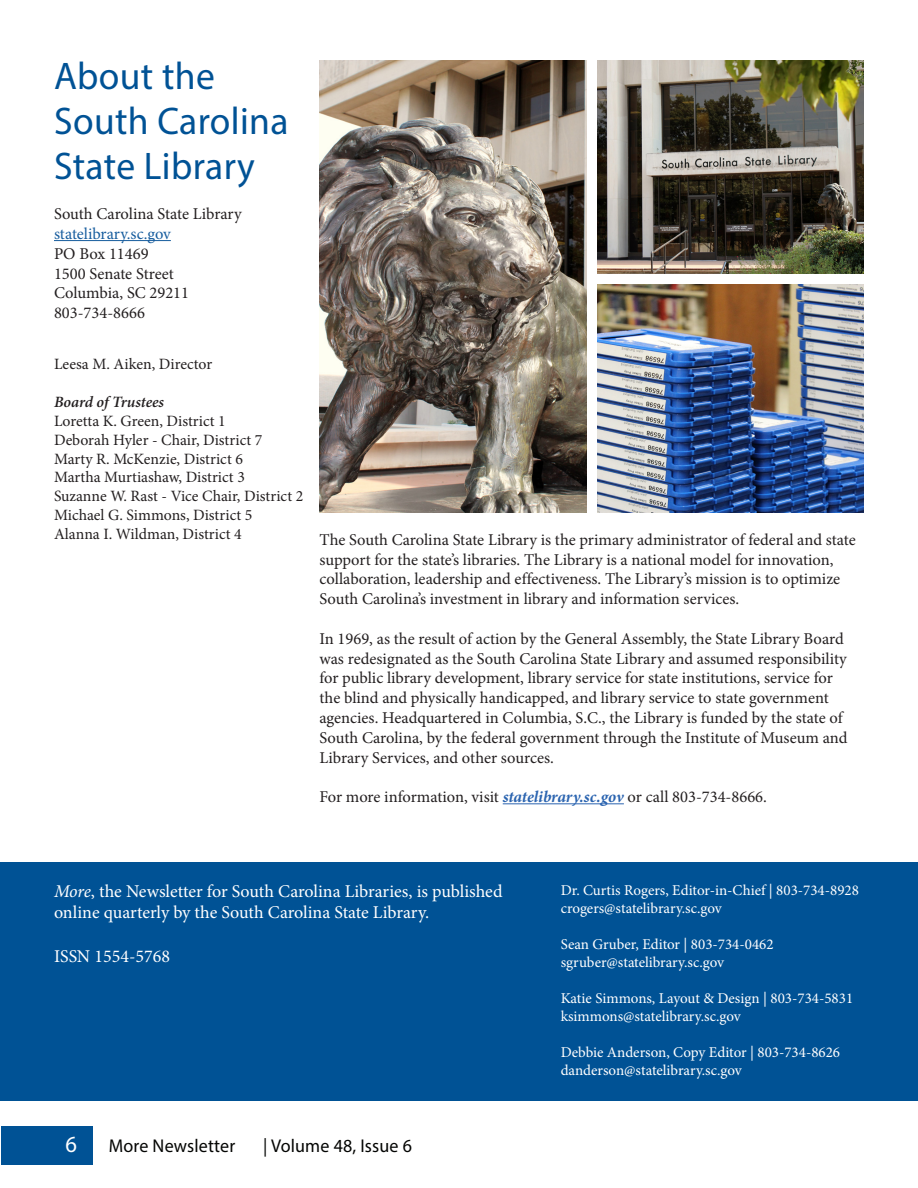
<style>
.page{position:relative;width:918px;height:1188px;background:#fff}
.page>*{position:absolute;margin:0;border:0;box-sizing:border-box;transform-origin:0 0}
.Headings__blue_text{font:38.7px/45px "Myriad Pro";letter-spacing:.01em;color:#005295}
.Page_Numbers{font:23.1px "Myriad Pro";color:#fff}
.Footer_Volume___Issu{font:18.6px "Myriad Pro";letter-spacing:.01em;color:#040503}
.Footer_Title{font:18.6px "Myriad Pro";letter-spacing:.01em;color:#040503}
.Editors_Section{font:18px/21.6px "Minion Pro";letter-spacing:-.005em;color:#fff}
.SCSL_About_Section{font:16.5px/19.8px "Minion Pro";color:#231f20}
.SCSL_Back_Cover_Info{font:16.5px/19.8px "Minion Pro";color:#231f20}
.SCSL_Back_Cover_Info-2{font:15.75px "Minion Pro";color:#231f20}
.SCSL_Back_Cover_Info-3{font:italic 600 15.75px "Minion Pro";letter-spacing:-.005em;color:#231f20}
.Editors_Section-2{font:15px/18px "Minion Pro";color:#fff}
.s1{color:#175d9e}
.s2{font-weight:700;font-style:italic;color:#2b64b0}
.s3{font-style:italic}
</style>
<div class="page">
<div style="left:0;top:862px;width:918px;height:239px;background:#005295"></div>
<hr style="left:503px;top:803px;width:121px;height:1px;background:#2b64b0">
<hr style="left:54px;top:240px;width:117px;height:1px;background:#175d9e">
<img style="left:320px;top:61px;width:267px;height:452px">
<img style="left:597px;top:61px;width:267px;height:212px">
<img style="left:597px;top:284px;width:267px;height:229px">
<div style="left:1px;top:1127px;width:92px;height:38px;background:#005295"></div>
<p class="Headings__blue_text" style="left:54px;top:53px;width:236px">About the<br>South Carolina<br>State Library</p>
<p class="SCSL_Back_Cover_Info" style="left:54px;top:204px;width:189px">South Carolina State Library <span class="s1">statelibrary.sc.gov<br></span>PO Box 11469<br>1500 Senate Street<br>Columbia, SC 29211<br>803-734-8666</p>
<p class="SCSL_Back_Cover_Info-2" style="left:54px;top:353px;width:160px">Leesa M. Aiken, Director</p>
<p class="SCSL_Back_Cover_Info-3" style="left:54px;top:391px;width:112px">Board of Trustees</p>
<p class="SCSL_Back_Cover_Info-2" style="left:54px;top:410px;width:173px">Loretta K. Green, District 1</p>
<p class="SCSL_Back_Cover_Info-2" style="left:54px;top:429px;width:210px">Deborah Hyler - Chair, District 7</p>
<p class="SCSL_Back_Cover_Info-2" style="left:54px;top:448px;width:190px">Marty R. McKenzie, District 6</p>
<p class="SCSL_Back_Cover_Info-2" style="left:54px;top:467px;width:192px">Martha Murtiashaw, District 3</p>
<p class="SCSL_Back_Cover_Info-2" style="left:54px;top:486px;width:251px">Suzanne W. Rast - Vice Chair, District 2</p>
<p class="SCSL_Back_Cover_Info-2" style="left:54px;top:505px;width:200px">Michael G. Simmons, District 5</p>
<p class="SCSL_Back_Cover_Info-2" style="left:54px;top:524px;width:189px">Alanna I. Wildman, District 4</p>
<p class="SCSL_About_Section" style="left:320px;top:530px;width:538px">The South Carolina State Library is the primary administrator of federal and state support for the state’s libraries. The Library is a national model for innovation, collaboration, leadership and effectiveness. The Library’s mission is to optimize South Carolina’s investment in library and information services.</p>
<p class="SCSL_About_Section" style="left:320px;top:629px;width:529px">In 1969, as the result of action by the General Assembly, the State Library Board was redesignated as the South Carolina State Library and assumed responsibility for public library development, library service for state institutions, service for the blind and physically handicapped, and library service to state government agencies. Headquartered in Columbia, S.C., the Library is funded by the state of South Carolina, by the federal government through the Institute of Museum and Library Services, and other sources.</p>
<p class="SCSL_About_Section" style="left:320px;top:787px;width:449px">For more information, visit <span class="s2">statelibrary.sc.gov</span> or call 803-734-8666.</p>
<p class="Editors_Section" style="left:54px;top:880px;width:450px"><span class="s3">More</span>, the Newsletter for South Carolina Libraries, is published online quarterly by the South Carolina State Library.</p>
<p class="Editors_Section" style="left:54px;top:945px;width:117px">ISSN 1554-5768</p>
<p class="Page_Numbers" style="left:66px;top:1130px;width:13px">6</p>
<p class="Footer_Title" style="left:109px;top:1134px;width:128px">More Newsletter</p>
<p class="Footer_Volume___Issu" style="left:263px;top:1134px;width:150px">| Volume 48, Issue 6</p>
<p class="Editors_Section-2" style="left:561px;top:881px;width:300px">Dr. Curtis Rogers, Editor-in-Chief | 803-734-8928 crogers@statelibrary.sc.gov</p>
<p class="Editors_Section-2" style="left:561px;top:935px;width:214px">Sean Gruber, Editor | 803-734-0462</p>
<p class="Editors_Section-2" style="left:561px;top:953px;width:165px">sgruber@statelibrary.sc.gov</p>
<p class="Editors_Section-2" style="left:561px;top:989px;width:294px">Katie Simmons, Layout &amp; Design | 803-734-5831</p>
<p class="Editors_Section-2" style="left:561px;top:1007px;width:182px">ksimmons@statelibrary.sc.gov</p>
<p class="Editors_Section-2" style="left:561px;top:1043px;width:281px">Debbie Anderson, Copy Editor | 803-734-8626 danderson@statelibrary.sc.gov</p>
</div>
